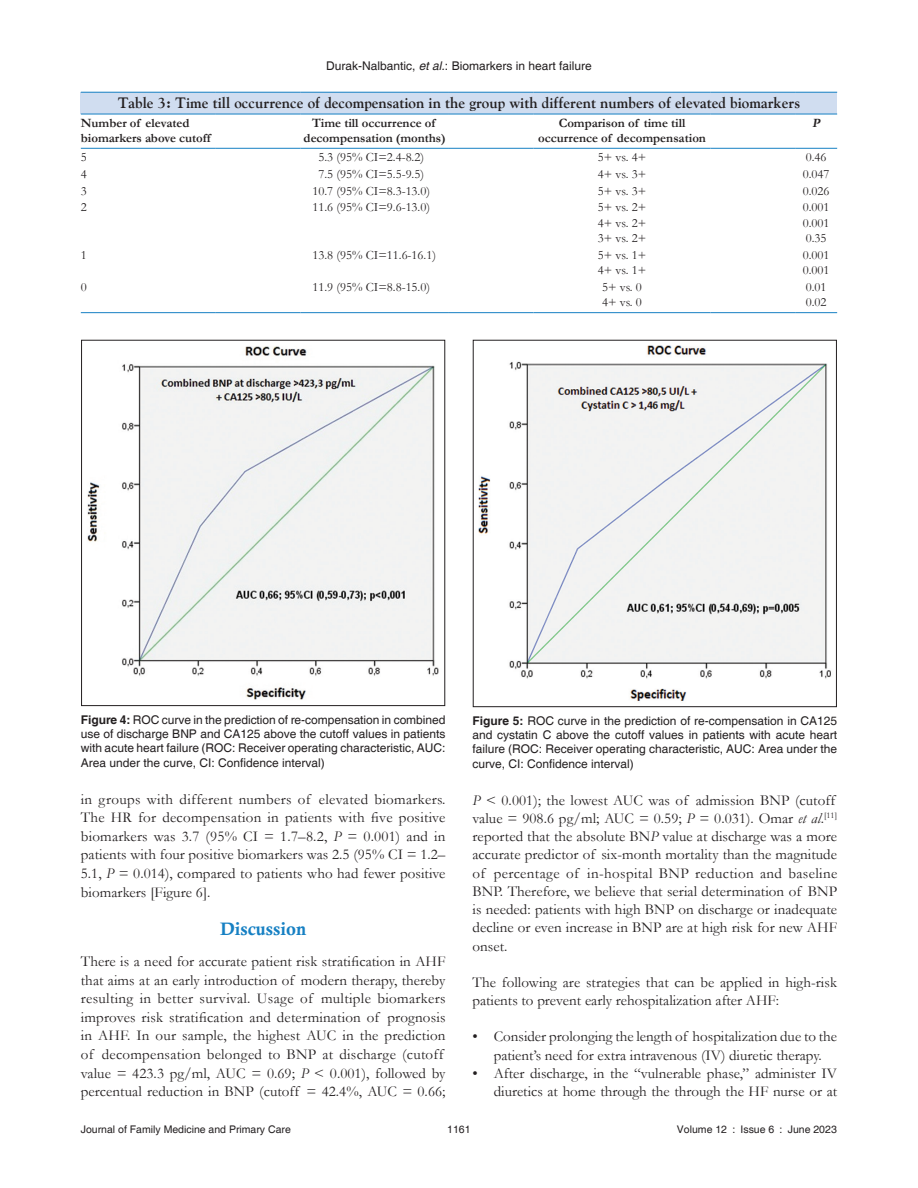
<style>
.page{position:relative;width:918px;height:1188px;background:#fff}
.page>*{position:absolute;margin:0;border:0;box-sizing:border-box;transform-origin:0 0}
.t1{font:18px "Calis MT Bol";color:#1680c3}
.TX{font:15px/18.6px "Garamond";letter-spacing:.005em;color:#231f20}
.L{font:15px/18.3px "Garamond";color:#231f20;text-align:center}
.TT{font:700 15px "Goudy";color:#231f20}
.TB{font:12.75px "Garamond";color:#231f20}
.TCH{font:700 12.75px/15.3px "Garamond";color:#231f20;text-align:center}
.TBL{font:12.75px "Garamond";color:#231f20}
.TCH-2{font:italic 700 12.75px "Garamond";color:#231f20}
.FGC{font:12px/14.4px "Helvetica";color:#231f20;text-align:justify}
.t2{font:10.5px "Helvetica";color:#231f20}
.s1{font-style:italic}
.s2{font-weight:700}
</style>
<div class="page">
<div style="left:81px;top:92px;width:756px;height:22px;background:#d0ddf0"></div>
<hr style="left:81px;top:312px;width:135px;height:1px;background:#1680c3">
<hr style="left:216px;top:312px;width:84px;height:1px;background:#1680c3">
<hr style="left:300px;top:312px;width:149px;height:1px;background:#1680c3">
<hr style="left:449px;top:312px;width:85px;height:1px;background:#1680c3">
<hr style="left:534px;top:312px;width:177px;height:1px;background:#1680c3">
<hr style="left:711px;top:312px;width:84px;height:1px;background:#1680c3">
<hr style="left:795px;top:312px;width:42px;height:1px;background:#1680c3">
<hr style="left:81px;top:148px;width:135px;height:1px;background:#1680c3">
<hr style="left:216px;top:148px;width:84px;height:1px;background:#1680c3">
<hr style="left:300px;top:148px;width:149px;height:1px;background:#1680c3">
<hr style="left:449px;top:148px;width:85px;height:1px;background:#1680c3">
<hr style="left:534px;top:148px;width:177px;height:1px;background:#1680c3">
<hr style="left:711px;top:148px;width:84px;height:1px;background:#1680c3">
<hr style="left:795px;top:148px;width:42px;height:1px;background:#1680c3">
<hr style="left:81px;top:92px;width:135px;height:1px;background:#1680c3">
<hr style="left:216px;top:92px;width:84px;height:1px;background:#1680c3">
<hr style="left:300px;top:92px;width:149px;height:1px;background:#1680c3">
<hr style="left:449px;top:92px;width:85px;height:1px;background:#1680c3">
<hr style="left:534px;top:92px;width:177px;height:1px;background:#1680c3">
<hr style="left:711px;top:92px;width:84px;height:1px;background:#1680c3">
<hr style="left:795px;top:92px;width:42px;height:1px;background:#1680c3">
<hr style="left:81px;top:114px;width:135px;height:1px;background:#1680c3">
<hr style="left:216px;top:114px;width:84px;height:1px;background:#1680c3">
<hr style="left:300px;top:114px;width:149px;height:1px;background:#1680c3">
<hr style="left:449px;top:114px;width:85px;height:1px;background:#1680c3">
<hr style="left:534px;top:114px;width:177px;height:1px;background:#1680c3">
<hr style="left:711px;top:114px;width:84px;height:1px;background:#1680c3">
<hr style="left:795px;top:114px;width:42px;height:1px;background:#1680c3">
<img style="left:478px;top:345px;width:353px;height:356px">
<div style="left:473px;top:340px;width:364px;height:367px;border:1px solid #231f20"></div>
<img style="left:87px;top:346px;width:352px;height:354px">
<div style="left:81px;top:340px;width:364px;height:366px;border:1px solid #231f20"></div>
<p class="FGC" style="left:326px;top:59px;width:267px">Durak‑Nalbantic, <span class="s1">et al.</span>: Biomarkers in heart failure</p>
<p class="TT" style="left:118px;top:93px;width:684px">Table 3: Time till occurrence of decompensation in the group with different numbers of elevated biomarkers</p>
<p class="TCH" style="left:81px;top:115px;width:131px;text-align:left">Number of elevated biomarkers above cutoff</p>
<p class="TCH" style="left:304px;top:115px;width:144px">Time till occurrence of decompensation (months)</p>
<p class="TCH" style="left:538px;top:115px;width:169px">Comparison of time till occurrence of decompensation</p>
<p class="TCH-2" style="left:812px;top:114px;width:12px">P</p>
<p class="TB" style="left:81px;top:148px;width:7px">5</p>
<p class="TB" style="left:319px;top:148px;width:107px">5.3 (95% CI=2.4‑8.2)</p>
<p class="TB" style="left:598px;top:148px;width:50px">5+ vs. 4+</p>
<p class="TB" style="left:806px;top:148px;width:22px">0.46</p>
<p class="TB" style="left:81px;top:165px;width:7px">4</p>
<p class="TB" style="left:319px;top:165px;width:107px">7.5 (95% CI=5.5‑9.5)</p>
<p class="TB" style="left:598px;top:165px;width:50px">4+ vs. 3+</p>
<p class="TB" style="left:803px;top:165px;width:28px">0.047</p>
<p class="TB" style="left:81px;top:182px;width:7px">3</p>
<p class="TB" style="left:313px;top:182px;width:119px">10.7 (95% CI=8.3‑13.0)</p>
<p class="TB" style="left:598px;top:182px;width:50px">5+ vs. 3+</p>
<p class="TB" style="left:803px;top:182px;width:28px">0.026</p>
<p class="TB" style="left:81px;top:199px;width:7px">2</p>
<p class="TB" style="left:313px;top:199px;width:119px">11.6 (95% CI=9.6‑13.0)</p>
<p class="TB" style="left:598px;top:199px;width:50px">5+ vs. 2+</p>
<p class="TB" style="left:598px;top:214px;width:50px">4+ vs. 2+</p>
<p class="TB" style="left:598px;top:229px;width:50px">3+ vs. 2+</p>
<p class="TB" style="left:803px;top:199px;width:28px">0.001</p>
<p class="TB" style="left:803px;top:214px;width:28px">0.001</p>
<p class="TB" style="left:806px;top:229px;width:22px">0.35</p>
<p class="TB" style="left:81px;top:246px;width:7px">1</p>
<p class="TB" style="left:313px;top:246px;width:125px">13.8 (95% CI=11.6‑16.1)</p>
<p class="TB" style="left:598px;top:246px;width:50px">5+ vs. 1+</p>
<p class="TB" style="left:598px;top:262px;width:50px">4+ vs. 1+</p>
<p class="TBL" style="left:81px;top:278px;width:7px">0</p>
<p class="TBL" style="left:313px;top:278px;width:119px">11.9 (95% CI=8.8‑15.0)</p>
<p class="TBL" style="left:602px;top:278px;width:41px">5+ vs. 0</p>
<p class="TBL" style="left:602px;top:294px;width:41px">4+ vs. 0</p>
<p class="TB" style="left:803px;top:246px;width:28px">0.001</p>
<p class="TB" style="left:803px;top:262px;width:28px">0.001</p>
<p class="TBL" style="left:806px;top:278px;width:22px">0.01</p>
<p class="TBL" style="left:806px;top:294px;width:22px">0.02</p>
<p class="FGC" style="left:81px;top:713px;width:366px"><span class="s2">Figure 4:</span> ROC curve in the prediction of re-compensation in combined use of discharge BNP and CA125 above the cutoff values in patients with acute heart failure (ROC: Receiver operating characteristic, AUC:<br>Area under the curve, CI: Confidence interval)</p>
<p class="TX" style="left:81px;top:789px;width:366px;text-align:justify">in groups with different numbers of elevated biomarkers.<br>The HR for decompensation in patients with five positive biomarkers was 3.7 (95% CI = 1.7–8.2, <span class="s1">P</span> = 0.001) and in patients with four positive biomarkers was 2.5 (95% CI = 1.2– 5.1, <span class="s1">P</span> = 0.014), compared to patients who had fewer positive biomarkers [Figure 6].</p>
<h1 class="t1" style="left:220px;top:918px;width:88px">Discussion</h1>
<p class="TX" style="left:81px;top:952px;width:366px">There is a need for accurate patient risk stratification in AHF that aims at an early introduction of modern therapy, thereby resulting in better survival. Usage of multiple biomarkers improves risk stratification and determination of prognosis in AHF. In our sample, the highest AUC in the prediction of decompensation belonged to BNP at discharge (cutoff value = 423.3 pg/ml, AUC = 0.69; <span class="s1">P</span> &lt; 0.001), followed by percentual reduction in BNP (cutoff = 42.4%, AUC = 0.66;</p>
<p class="FGC" style="left:472px;top:714px;width:366px"><span class="s2">Figure 5:</span> ROC curve in the prediction of re-compensation in CA125 and cystatin C above the cutoff values in patients with acute heart failure (ROC: Receiver operating characteristic, AUC: Area under the curve, CI: Confidence interval)</p>
<p class="TX" style="left:472px;top:790px;width:366px"><span class="s1">P</span> &lt; 0.001); the lowest AUC was of admission BNP (cutoff value = 908.6 pg/ml; AUC = 0.59; <span class="s1">P</span> = 0.031). Omar <span class="s1">et al</span>.<sup>[11] </sup>reported that the absolute BN<span class="s1">P</span> value at discharge was a more accurate predictor of six‑month mortality than the magnitude of percentage of in‑hospital BNP reduction and baseline BNP. Therefore, we believe that serial determination of BNP is needed: patients with high BNP on discharge or inadequate decline or even increase in BNP are at high risk for new AHF onset.</p>
<p class="TX" style="left:472px;top:973px;width:366px">The following are strategies that can be applied in high‑risk patients to prevent early rehospitalization after AHF:</p>
<p class="L" style="left:472px;top:1027px;width:366px">• Consider prolonging the length of hospitalization due to the patient’s need for extra intravenous (IV) diuretic therapy.</p>
<p class="L" style="left:472px;top:1064px;width:366px;text-align:right">• After discharge, in the “vulnerable phase,” administer IV diuretics at home through the through the HF nurse or at</p>
<p class="t2" style="left:81px;top:1124px;width:212px">Journal of Family Medicine and Primary Care</p>
<p class="t2" style="left:447px;top:1124px;width:25px">1161</p>
<p class="t2" style="left:677px;top:1124px;width:161px">Volume 12 : Issue 6 : June 2023</p>
</div>
